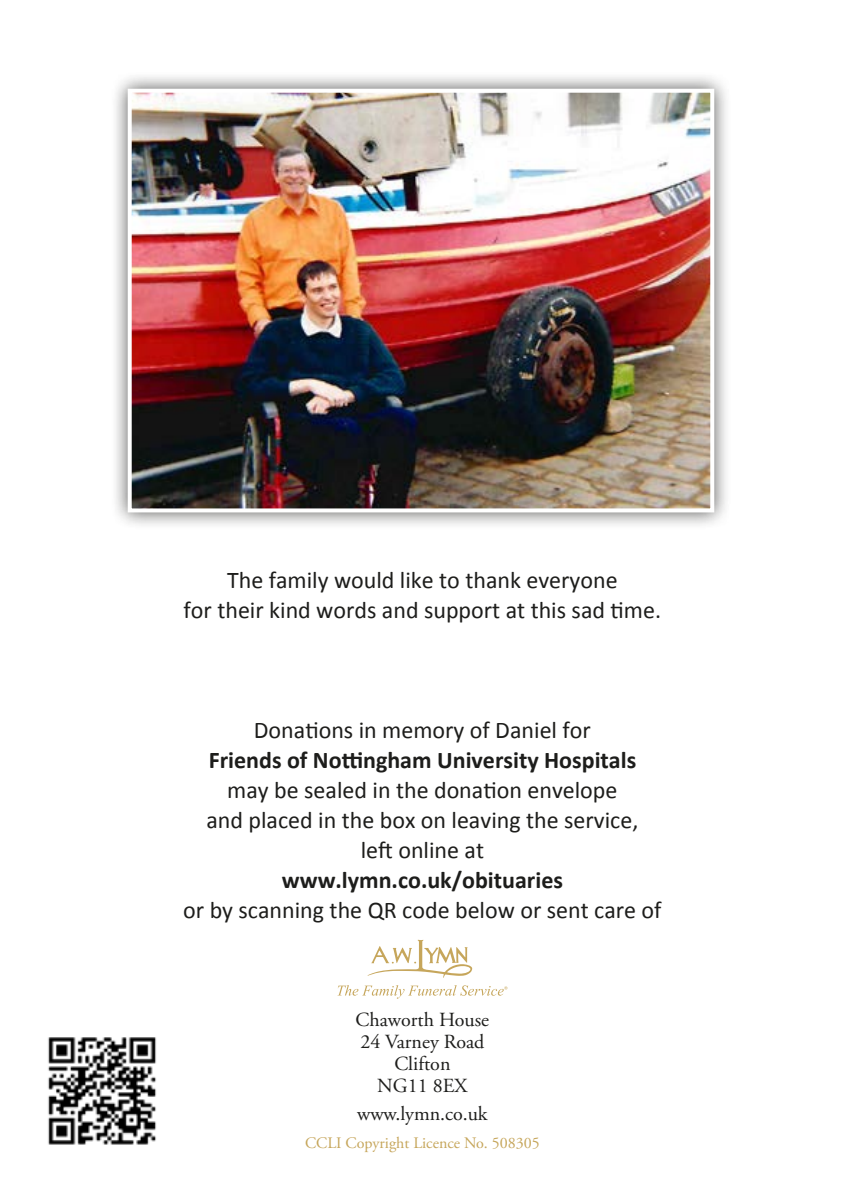
<style>
.page{position:relative;width:842px;height:1191px;background:#fff}
.page>*{position:absolute;margin:0;border:0;box-sizing:border-box;transform-origin:0 0}
.t1{font:24px/30px "Calibri";color:#1d1d1b;text-align:center}
.t2{font:700 24px "Calibri";color:#1d1d1b}
.t3{font:20px/22px "Adobe Garamond Pro";color:#1d1d1b;text-align:center}
.t4{font:16px "Adobe Garamond Pro";color:#c6a65b}
</style>
<div class="page">
<svg style="left:337px;top:939px;width:170px;height:59px"></svg>
<img style="left:48px;top:1037px;width:108px;height:108px">
<div style="left:110px;top:71px;width:622px;height:459px;background:#1d1d1b;opacity:.75"></div>
<img style="left:133px;top:94px;width:576px;height:413px">
<div style="left:128px;top:89px;width:586px;height:423px;border:4px solid #fff"></div>
<p class="t1" style="left:184px;top:565px;width:479px">The family would like to thank everyone<br>for their kind words and support at this sad time.</p>
<p class="t1" style="left:254px;top:715px;width:339px">Donations in memory of Daniel for</p>
<p class="t2" style="left:209px;top:745px;width:429px">Friends of Nottingham University Hospitals</p>
<p class="t1" style="left:206px;top:775px;width:433px">may be sealed in the donation envelope and placed in the box on leaving the service, left online at</p>
<p class="t2" style="left:282px;top:865px;width:283px">www.lymn.co.uk/obituaries</p>
<p class="t1" style="left:183px;top:895px;width:480px">or by scanning the QR code below or sent care of</p>
<p class="t3" style="left:356px;top:1009px;width:135px">Chaworth House<br>24 Varney Road<br>Clifton<br>NG11 8EX</p>
<p class="t3" style="left:357px;top:1103px;width:132px">www.lymn.co.uk</p>
<p class="t4" style="left:305px;top:1133px;width:236px">CCLI Copyright Licence No. 508305</p>
</div>
